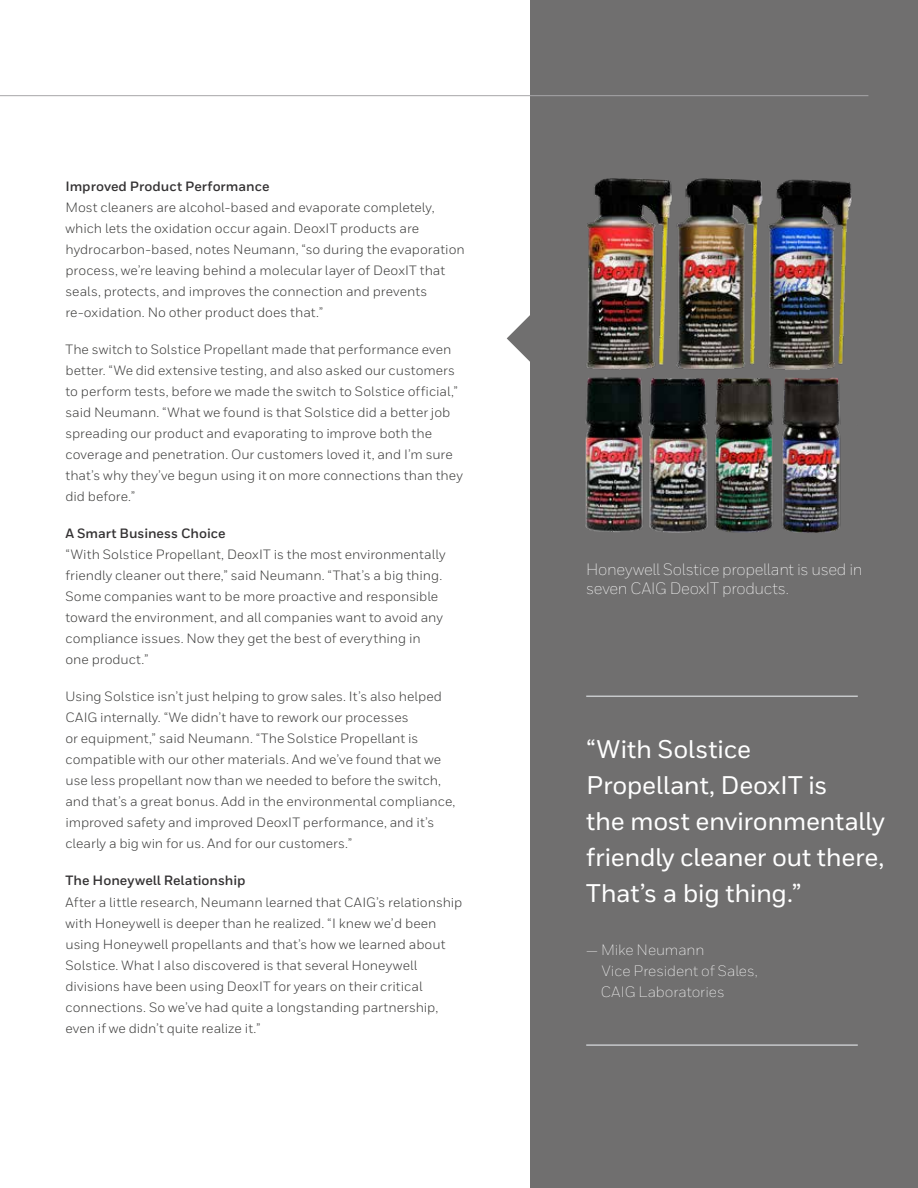
<style>
.page{position:relative;width:918px;height:1188px;background:#fff}
.page>*{position:absolute;margin:0;border:0;box-sizing:border-box;transform-origin:0 0}
.t1{font:500 25.5px/36px "Honeywell Sans";letter-spacing:-.015em;color:#fff}
.t2{font:300 16.5px/19.5px "Honeywell Sans";letter-spacing:-.015em;color:#fff}
.t3{font:300 15px/21px "Honeywell Sans";letter-spacing:-.005em;color:#fff}
.t4{font:13.5px/21px "Honeywell Sans";color:#3c3c3b}
.t5{font:700 13.5px "Honeywell Sans";color:#343233}
</style>
<div class="page">
<div style="left:531px;top:0;width:387px;height:1188px;background:#706f6f"></div>
<svg style="left:507px;top:315px;width:24px;height:47px"></svg>
<hr style="left:0;top:95px;width:868px;height:1px;background:#a7a6a8">
<img style="left:585px;top:178px;width:267px;height:355px">
<hr style="left:586px;top:696px;width:272px;height:1px;background:#c7c9cb">
<hr style="left:586px;top:1044px;width:272px;height:2px;background:#c7c9cb">
<p class="t5" style="left:65px;top:178px;width:206px">Improved Product Performance</p>
<p class="t4" style="left:65px;top:196px;width:401px">Most cleaners are alcohol-based and evaporate completely, which lets the oxidation occur again. DeoxIT products are hydrocarbon-based, notes Neumann, “so during the evaporation process, we’re leaving behind a molecular layer of DeoxIT that seals, protects, and improves the connection and prevents re-oxidation. No other product does that.”</p>
<p class="t4" style="left:65px;top:339px;width:399px">The switch to Solstice Propellant made that performance even better. “We did extensive testing, and also asked our customers to perform tests, before we made the switch to Solstice official,” said Neumann. “What we found is that Solstice did a better job spreading our product and evaporating to improve both the coverage and penetration. Our customers loved it, and I’m sure that’s why they’ve begun using it on more connections than they did before.”</p>
<p class="t5" style="left:65px;top:525px;width:162px">A Smart Business Choice</p>
<p class="t4" style="left:65px;top:544px;width:382px">“With Solstice Propellant, DeoxIT is the most environmentally friendly cleaner out there,” said Neumann. “That’s a big thing.<br>Some companies want to be more proactive and responsible toward the environment, and all companies want to avoid any compliance issues. Now they get the best of everything in one product.”</p>
<p class="t4" style="left:65px;top:686px;width:392px">Using Solstice isn’t just helping to grow sales. It’s also helped CAIG internally. “We didn’t have to rework our processes<br>or equipment,” said Neumann. “The Solstice Propellant is compatible with our other materials. And we’ve found that we use less propellant now than we needed to before the switch, and that’s a great bonus. Add in the environmental compliance, improved safety and improved DeoxIT performance, and it’s clearly a big win for us. And for our customers.”</p>
<p class="t5" style="left:65px;top:873px;width:182px">The Honeywell Relationship</p>
<p class="t4" style="left:65px;top:891px;width:398px">After a little research, Neumann learned that CAIG’s relationship with Honeywell is deeper than he realized. “I knew we’d been using Honeywell propellants and that’s how we learned about Solstice. What I also discovered is that several Honeywell divisions have been using DeoxIT for years on their critical connections. So we’ve had quite a longstanding partnership, even if we didn’t quite realize it.”</p>
<p class="t2" style="left:586px;top:559px;width:278px">Honeywell Solstice propellant is used in seven CAIG DeoxIT products.</p>
<h1 class="t1" style="left:586px;top:732px;width:300px">“With Solstice<br>Propellant, DeoxIT is<br>the most environmentally friendly cleaner out there,<br>That’s a big thing.”</h1>
<p class="t3" style="left:601px;top:939px;width:159px;text-indent:-15px">— Mike Neumann<br>Vice President of Sales,<br>CAIG Laboratories</p>
</div>
